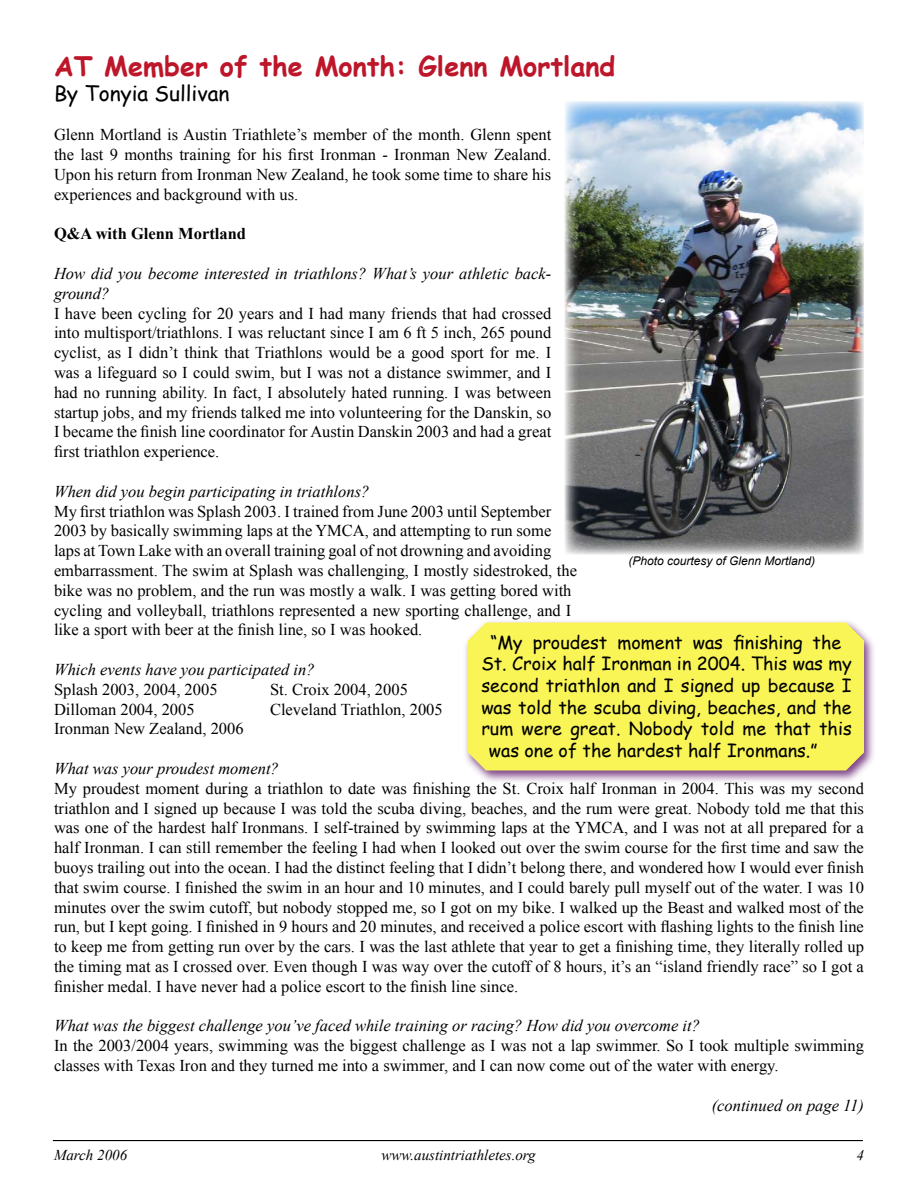
<style>
.page{position:relative;width:918px;height:1188px;background:#fff}
.page>*{position:absolute;margin:0;border:0;box-sizing:border-box;transform-origin:0 0}
.t1{font:700 27px "Comic Sans MS";color:#bd162a}
.t2{font:21px "Comic Sans MS";color:#000}
.t3{font:18px "Comic Sans MS";color:#000}
.t4{font:16.5px/19.8px "Times New Roman";color:#000;text-align:justify}
.t5{font:italic 16.5px/19.8px "Times New Roman";color:#000}
.t6{font:700 16.5px "Times New Roman";color:#000}
.t7{font:italic 15px "Times New Roman";color:#000}
.t8{font:italic 12px "Arial";color:#000}
</style>
<div class="page">
<hr style="left:53px;top:1140px;width:810px;height:1px;background:#000">
<div style="left:461px;top:617px;width:416px;height:168px;background:#6c2c78;opacity:.9"></div>
<div style="left:468px;top:622px;width:396px;height:149px;background:#f9f556"></div>
<img style="left:565px;top:101px;width:299px;height:454px">
<p class="t1" style="left:54px;top:46px;width:563px">AT Member of the Month: Glenn Mortland</p>
<p class="t2" style="left:54px;top:78px;width:177px">By Tonyia Sullivan</p>
<p class="t4" style="left:54px;top:125px;width:499px">Glenn Mortland is Austin Triathlete’s member of the month. Glenn spent the last 9 months training for his first Ironman - Ironman New Zealand.<br>Upon his return from Ironman New Zealand, he took some time to share his experiences and background with us.</p>
<p class="t6" style="left:54px;top:222px;width:194px">Q&amp;A with Glenn Mortland</p>
<p class="t5" style="left:54px;top:263px;width:499px">How did you become interested in triathlons? What’s your athletic back&shy;ground?</p>
<p class="t4" style="left:54px;top:303px;width:499px">I have been cycling for 20 years and I had many friends that had crossed into multisport/triathlons. I was reluctant since I am 6 ft 5 inch, 265 pound cyclist, as I didn’t think that Triathlons would be a good sport for me. I was a lifeguard so I could swim, but I was not a distance swimmer, and I had no running ability. In fact, I absolutely hated running. I was between startup jobs, and my friends talked me into volunteering for the Danskin, so I became the finish line coordinator for Austin Danskin 2003 and had a great first triathlon experience.</p>
<p class="t5" style="left:54px;top:481px;width:317px">When did you begin participating in triathlons?</p>
<p class="t4" style="left:54px;top:501px;width:525px;text-align:left">My first triathlon was Splash 2003. I trained from June 2003 until September 2003 by basically swimming laps at the YMCA, and attempting to run some laps at Town Lake with an overall training goal of not drowning and avoiding embarrassment. The swim at Splash was challenging, I mostly sidestroked, the bike was no problem, and the run was mostly a walk. I was getting bored with cycling and volleyball, triathlons represented a new sporting challenge, and I like a sport with beer at the finish line, so I was hooked.</p>
<p class="t5" style="left:54px;top:659px;width:262px">Which events have you participated in?</p>
<p class="t4" style="left:54px;top:679px;width:165px">Splash 2003, 2004, 2005</p>
<p class="t4" style="left:270px;top:679px;width:139px">St. Croix 2004, 2005</p>
<p class="t4" style="left:54px;top:699px;width:142px">Dilloman 2004, 2005</p>
<p class="t4" style="left:270px;top:699px;width:174px">Cleveland Triathlon, 2005</p>
<p class="t4" style="left:54px;top:719px;width:191px">Ironman New Zealand, 2006</p>
<p class="t5" style="left:54px;top:758px;width:226px">What was your proudest moment?</p>
<p class="t4" style="left:54px;top:778px;width:812px">My proudest moment during a triathlon to date was finishing the St. Croix half Ironman in 2004. This was my second triathlon and I signed up because I was told the scuba diving, beaches, and the rum were great. Nobody told me that this was one of the hardest half Ironmans. I self-trained by swimming laps at the YMCA, and I was not at all prepared for a half Ironman. I can still remember the feeling I had when I looked out over the swim course for the first time and saw the buoys trailing out into the ocean. I had the distinct feeling that I didn’t belong there, and wondered how I would ever finish that swim course. I finished the swim in an hour and 10 minutes, and I could barely pull myself out of the water. I was 10 minutes over the swim cutoff, but nobody stopped me, so I got on my bike. I walked up the Beast and walked most of the run, but I kept going. I finished in 9 hours and 20 minutes, and received a police escort with flashing lights to the finish line to keep me from getting run over by the cars. I was the last athlete that year to get a finishing time, they literally rolled up the timing mat as I crossed over. Even though I was way over the cutoff of 8 hours, it’s an “island friendly race” so I got a finisher medal. I have never had a police escort to the finish line since.</p>
<p class="t5" style="left:54px;top:1016px;width:647px">What was the biggest challenge you’ve faced while training or racing? How did you overcome it?</p>
<p class="t4" style="left:54px;top:1036px;width:812px">In the 2003/2004 years, swimming was the biggest challenge as I was not a lap swimmer. So I took multiple swimming classes with Texas Iron and they turned me into a swimmer, and I can now come out of the water with energy.</p>
<p class="t5" style="left:712px;top:1095px;width:154px">(continued on page 11)</p>
<p class="t8" style="left:629px;top:553px;width:188px">(Photo courtesy of Glenn Mortland)</p>
<p class="t3" style="left:490px;top:629px;width:353px">“My proudest moment was finishing the</p>
<p class="t3" style="left:481px;top:651px;width:372px">St. Croix half Ironman in 2004. This was my</p>
<p class="t3" style="left:481px;top:672px;width:372px">second triathlon and I signed up because I</p>
<p class="t3" style="left:481px;top:694px;width:372px">was told the scuba diving, beaches, and the</p>
<p class="t3" style="left:481px;top:715px;width:372px">rum were great. Nobody told me that this</p>
<p class="t3" style="left:489px;top:737px;width:330px">was one of the hardest half Ironmans.”</p>
<p class="t7" style="left:54px;top:1144px;width:75px">March 2006</p>
<p class="t7" style="left:382px;top:1144px;width:156px">www.austintriathletes.org</p>
<p class="t7" style="left:856px;top:1144px;width:9px">4</p>
</div>
